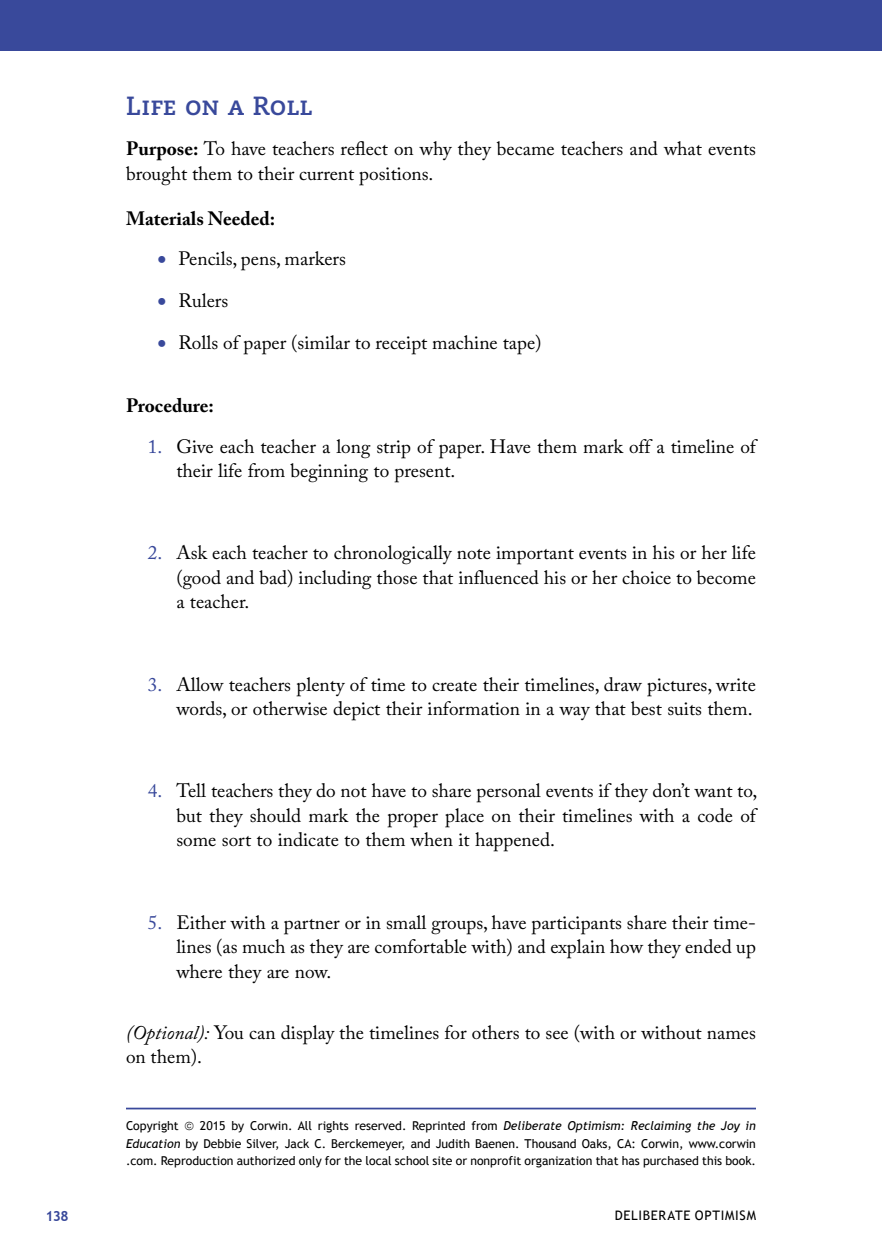
<style>
.page{position:relative;width:882px;height:1260px;background:#fff}
.page>*{position:absolute;margin:0;border:0;box-sizing:border-box;transform-origin:0 0}
.t1{font:26.25px "Caecilia Bold SC";color:#39499b}
.t2{font:19.25px/24.5px "Adobe Caslon Pro";color:#000}
.t3{font:700 19.25px "Adobe Caslon Pro";color:#000}
.t4{font:700 14px "Trebuchet MS";color:#39499b}
.t5{font:13.12px "Trebuchet MS";letter-spacing:.055em;color:#000}
.t6{font:12.25px/17.5px "Trebuchet MS";color:#000;text-align:justify}
.s1{font-weight:700}
.s2{color:#39499b}
.s3{font-style:italic}
</style>
<div class="page">
<div style="left:0;top:0;width:882px;height:50px;background:#39499b"></div>
<hr style="left:126px;top:1108px;width:630px;height:1px;background:#39499b">
<p class="t1" style="left:126px;top:90px;width:188px">Life on a Roll</p>
<p class="t2" style="left:126px;top:136px;width:632px"><span class="s1">Purpose:</span> To have teachers reflect on why they became teachers and what events brought them to their current positions.</p>
<p class="t3" style="left:126px;top:207px;width:151px">Materials Needed:</p>
<p class="t2" style="left:157px;top:246px;width:190px"><span class="s2">•</span> Pencils, pens, markers</p>
<p class="t2" style="left:157px;top:288px;width:72px"><span class="s2">•</span> Rulers</p>
<p class="t2" style="left:157px;top:330px;width:386px"><span class="s2">•</span> Rolls of paper (similar to receipt machine tape)</p>
<p class="t3" style="left:126px;top:394px;width:89px">Procedure:</p>
<p class="t2" style="left:176px;top:434px;width:581px;text-indent:-29px"><span class="s2">1.</span> Give each teacher a long strip of paper. Have them mark off a timeline of their life from beginning to present.</p>
<p class="t2" style="left:176px;top:540px;width:581px;text-align:justify;text-indent:-29px"><span class="s2">2.</span> Ask each teacher to chronologically note important events in his or her life (good and bad) including those that influenced his or her choice to become a teacher.</p>
<p class="t2" style="left:148px;top:672px;width:610px;text-align:right"><span class="s2">3.</span> Allow teachers plenty of time to create their timelines, draw pictures, write words, or otherwise depict their information in a way that best suits them.</p>
<p class="t2" style="left:176px;top:778px;width:582px;text-align:justify;text-indent:-29px"><span class="s2">4.</span> Tell teachers they do not have to share personal events if they don’t want to, but they should mark the proper place on their timelines with a code of some sort to indicate to them when it happened.</p>
<p class="t2" style="left:176px;top:910px;width:581px;text-align:justify;text-indent:-29px"><span class="s2">5.</span> Either with a partner or in small groups, have participants share their time&shy;lines (as much as they are comfortable with) and explain how they ended up where they are now.</p>
<p class="t2" style="left:126px;top:1020px;width:631px"><span class="s3">(Optional):</span> You can display the timelines for others to see (with or without names on them).</p>
<p class="t6" style="left:126px;top:1118px;width:632px;text-indent:74px">2015 by Corwin. All rights reserved. Reprinted from <span class="s3">Deliberate Optimism: Reclaiming the Joy in Education</span> by Debbie Silver, Jack C. Berckemeyer, and Judith Baenen. Thousand Oaks, CA: Corwin, www.corwin .com. Reproduction authorized only for the local school site or nonprofit organization that has purchased this book.</p>
<p class="t6" style="left:126px;top:1118px;width:54px">Copyright</p>
<p class="t4" style="left:46px;top:1207px;width:25px">138</p>
<p class="t5" style="left:615px;top:1208px;width:53px">Deliberat</p>
<p class="t5" style="left:683px;top:1208px;width:74px">e Optimism</p>
</div>
